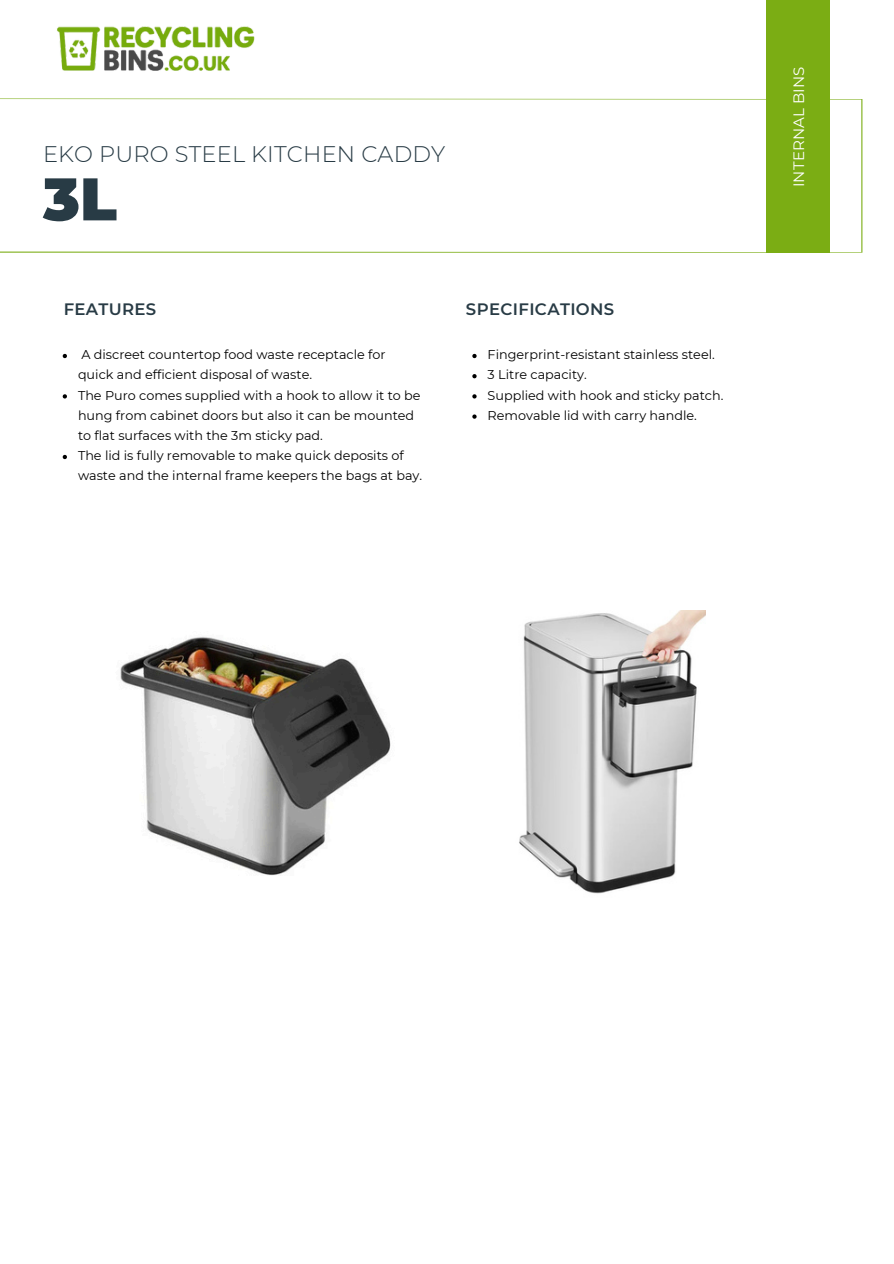
<style>
.page{position:relative;width:894px;height:1264px;background:#fff}
.page>*{position:absolute;margin:0;border:0;box-sizing:border-box;transform-origin:0 0}
.t1{font:900 60px "Montserrat";color:#283b45}
.t2{font:300 22.5px "Montserrat";letter-spacing:.005em;color:#283b45}
.t3{font:600 16.5px "Montserrat";letter-spacing:.02em;color:#283b45}
.t4{font:15px "Montserrat";letter-spacing:.01em;color:#fff}
.t5{font:12.75px/20.2px "Montserrat";color:#000}
</style>
<div class="page">
<svg style="left:0;top:98px;width:862px;height:155px"></svg>
<div style="left:765px;top:0;width:64px;height:252px;background:#7bad14"></div>
<img style="left:57px;top:26px;width:198px;height:45px">
<img style="left:120px;top:636px;width:271px;height:240px">
<img style="left:519px;top:610px;width:186px;height:284px">
<svg style="left:63px;top:354px;width:4px;height:4px"></svg>
<svg style="left:63px;top:394px;width:4px;height:4px"></svg>
<svg style="left:63px;top:455px;width:4px;height:4px"></svg>
<svg style="left:472px;top:354px;width:4px;height:4px"></svg>
<svg style="left:472px;top:374px;width:4px;height:4px"></svg>
<svg style="left:472px;top:394px;width:4px;height:4px"></svg>
<svg style="left:472px;top:414px;width:4px;height:5px"></svg>
<p class="t2" style="left:43px;top:140px;width:403px">EKO PURO STEEL KITCHEN CADDY</p>
<p class="t1" style="left:43px;top:162px;width:75px">3L</p>
<h4 class="t3" style="left:64px;top:299px;width:94px">FEATURES</h4>
<h3 class="t3" style="left:466px;top:299px;width:150px">SPECIFICATIONS</h3>
<h3 class="t5" style="left:78px;top:344px;width:309px">A discreet countertop food waste receptacle for quick and efficient disposal of waste.</h3>
<p class="t5" style="left:78px;top:385px;width:344px">The Puro comes supplied with a hook to allow it to be hung from cabinet doors but also it can be mounted to flat surfaces with the 3m sticky pad.</p>
<p class="t5" style="left:78px;top:445px;width:345px">The lid is fully removable to make quick deposits of waste and the internal frame keepers the bags at bay.</p>
<p class="t5" style="left:487px;top:344px;width:229px">Fingerprint-resistant stainless steel.</p>
<p class="t5" style="left:487px;top:365px;width:101px">3 Litre capacity.</p>
<p class="t5" style="left:487px;top:385px;width:237px">Supplied with hook and sticky patch.</p>
<p class="t5" style="left:487px;top:405px;width:211px">Removable lid with carry handle.</p>
<p class="t4" style="left:789px;top:187px;width:124px;rotate:-90deg">WHEELED BINS</p>
<p class="t4" style="left:789px;top:187px;width:122px;rotate:-90deg">INTERNAL BINS</p>
</div>
